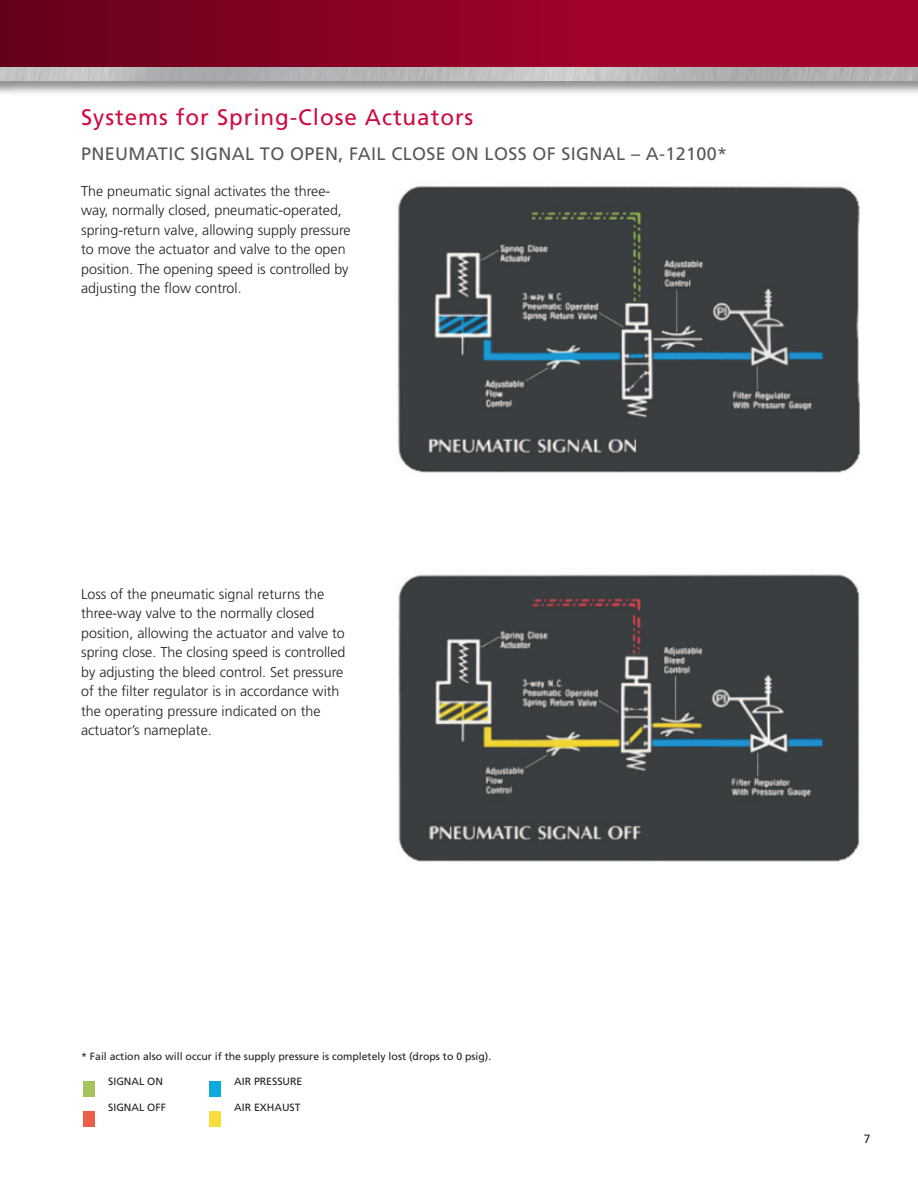
<style>
.page{position:relative;width:918px;height:1188px;background:#fff}
.page>*{position:absolute;margin:0;border:0;box-sizing:border-box;transform-origin:0 0}
.Title_1_CAPS{font:22.5px "Frutiger LT Std";letter-spacing:.04em;color:#cd0d40}
.Title_2_CAPS{font:18px "Frutiger LT Std";letter-spacing:.02em;color:#57585a}
.Text{font:300 14.25px/19.5px "Frutiger LT Std";color:#231f20}
.t1{font:12px "Frutiger LT Std";color:#231f20}
.Notes{font:10.5px "Frutiger LT Std";color:#231f20}
</style>
<div class="page">
<img style="left:397px;top:186px;width:463px;height:287px">
<img style="left:398px;top:574px;width:462px;height:288px">
<div style="left:83px;top:1081px;width:12px;height:15px;background:#a4c35b"></div>
<div style="left:209px;top:1081px;width:12px;height:15px;background:#0faadd"></div>
<div style="left:209px;top:1111px;width:12px;height:16px;background:#f8dd40"></div>
<div style="left:83px;top:1111px;width:12px;height:16px;background:#eb5e48"></div>
<div style="left:0;top:0;width:918px;height:68px;background:#a1032a"></div>
<div style="left:0;top:0;width:628px;height:68px;background:linear-gradient(to right,#64021a,#a4022a)"></div>
<div style="left:0;top:66px;width:918px;height:30px;background:#231f20;opacity:.5"></div>
<img style="left:0;top:68px;width:918px;height:13px">
<p class="Title_1_CAPS" style="left:81px;top:104px;width:394px">Systems for Spring-Close Actuators</p>
<p class="Title_2_CAPS" style="left:81px;top:143px;width:648px">PNEUMATIC SIGNAL TO OPEN, FAIL CLOSE ON LOSS OF SIGNAL – A-12100*</p>
<p class="Text" style="left:81px;top:181px;width:271px">The pneumatic signal activates the three&shy;way, normally closed, pneumatic-operated, spring-return valve, allowing supply pressure to move the actuator and valve to the open position. The opening speed is controlled by adjusting the flow control.</p>
<p class="Text" style="left:81px;top:584px;width:266px">Loss of the pneumatic signal returns the three-way valve to the normally closed position, allowing the actuator and valve to spring close. The closing speed is controlled by adjusting the bleed control. Set pressure of the filter regulator is in accordance with the operating pressure indicated on the actuator’s nameplate.</p>
<p class="Notes" style="left:81px;top:1050px;width:412px">* Fail action also will occur if the supply pressure is completely lost (drops to 0 psig).</p>
<p class="Notes" style="left:108px;top:1076px;width:56px">SIGNAL ON</p>
<p class="Notes" style="left:234px;top:1076px;width:70px">AIR PRESSURE</p>
<p class="Notes" style="left:108px;top:1101px;width:59px">SIGNAL OFF</p>
<p class="Notes" style="left:234px;top:1101px;width:68px">AIR EXHAUST</p>
<p class="t1" style="left:864px;top:1132px;width:8px">7</p>
</div>
